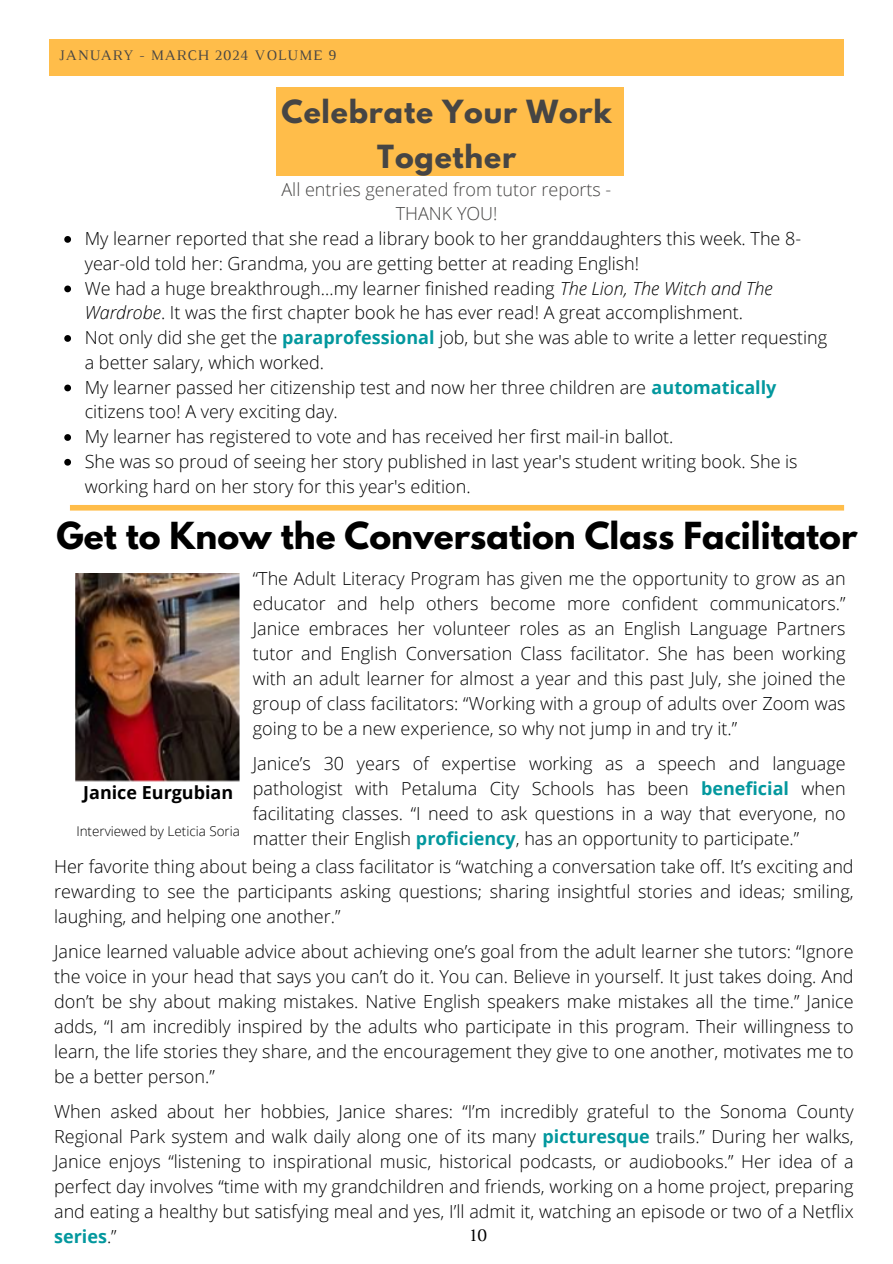
<style>
.page{position:relative;width:893px;height:1264px;background:#fff}
.page>*{position:absolute;margin:0;border:0;box-sizing:border-box;transform-origin:0 0}
.t1{font:700 33px "League Spartan";color:#000}
.t2{font:700 28.2px/44.8px "League Spartan";letter-spacing:.03em;color:#464544;text-align:center}
.t3{font:300 18px/25px "Open Sans";color:#000}
.t4{font:300 18px "Open Sans";color:#464544}
.t5{font:700 18px "Open Sans";color:#000}
.t6{font:18px "Luthier";color:#000}
.t7{font:14.85px "Luthier";letter-spacing:.06em;color:#464544}
.t8{font:300 13.5px "Open Sans";color:#000}
.s1{font-style:italic}
.s2{font-weight:700;color:#03989e}
</style>
<div class="page">
<div style="left:49px;top:39px;width:795px;height:36px;background:#ffbd4a"></div>
<div style="left:276px;top:87px;width:348px;height:89px;background:#ffbd4a"></div>
<div style="left:70px;top:505px;width:774px;height:5px;background:#ffbd4a"></div>
<img style="left:75px;top:573px;width:165px;height:209px">
<svg style="left:64px;top:236px;width:7px;height:7px"></svg>
<svg style="left:64px;top:285px;width:7px;height:7px"></svg>
<svg style="left:64px;top:335px;width:7px;height:7px"></svg>
<svg style="left:64px;top:384px;width:7px;height:7px"></svg>
<svg style="left:64px;top:434px;width:7px;height:7px"></svg>
<svg style="left:64px;top:459px;width:7px;height:6px"></svg>
<p class="t7" style="left:59px;top:50px;width:279px">JANUARY - MARCH 2024 VOLUME 9</p>
<p class="t2" style="left:281px;top:93px;width:332px">Celebrate Your Work<br>Together</p>
<p class="t4" style="left:281px;top:176px;width:331px">All entries generated from tutor reports -</p>
<p class="t4" style="left:396px;top:201px;width:103px">THANK YOU!</p>
<p class="t3" style="left:85px;top:226px;width:717px">My learner reported that she read a library book to her granddaughters this week. The 8- year-old told her: Grandma, you are getting better at reading English!</p>
<p class="t3" style="left:85px;top:275px;width:689px">We had a huge breakthrough…my learner finished reading <span class="s1">The Lion, The Witch and The<br>Wardrobe</span>. It was the first chapter book he has ever read! A great accomplishment.</p>
<p class="t3" style="left:85px;top:325px;width:744px">Not only did she get the <span class="s2">paraprofessional</span> job, but she was able to write a letter requesting a better salary, which worked.</p>
<p class="t3" style="left:85px;top:374px;width:693px">My learner passed her citizenship test and now her three children are <span class="s2">automatically </span>citizens too! A very exciting day.</p>
<p class="t3" style="left:85px;top:423px;width:590px">My learner has registered to vote and has received her first mail-in ballot.</p>
<p class="t3" style="left:85px;top:448px;width:714px">She was so proud of seeing her story published in last year's student writing book. She is working hard on her story for this year's edition.</p>
<p class="t1" style="left:56px;top:519px;width:802px">Get to Know the Conversation Class Facilitator</p>
<p class="t3" style="left:253px;top:565px;width:594px;text-align:justify">“The Adult Literacy Program has given me the opportunity to grow as an educator and help others become more confident communicators.” Janice embraces her volunteer roles as an English Language Partners tutor and English Conversation Class facilitator. She has been working with an adult learner for almost a year and this past July, she joined the group of class facilitators: “Working with a group of adults over Zoom was going to be a new experience, so why not jump in and try it.”</p>
<p class="t3" style="left:253px;top:750px;width:594px;text-align:justify">Janice’s 30 years of expertise working as a speech and language pathologist with Petaluma City Schools has been <span class="s2">beneficial</span> when facilitating classes. “I need to ask questions in a way that everyone, no matter their English <span class="s2">proficiency</span>, has an opportunity to participate.”</p>
<p class="t3" style="left:54px;top:853px;width:801px;text-align:justify">Her favorite thing about being a class facilitator is “watching a conversation take off. It’s exciting and rewarding to see the participants asking questions; sharing insightful stories and ideas; smiling, laughing, and helping one another.”</p>
<p class="t3" style="left:54px;top:938px;width:801px;text-align:justify">Janice learned valuable advice about achieving one’s goal from the adult learner she tutors: “Ignore the voice in your head that says you can’t do it. You can. Believe in yourself. It just takes doing. And don’t be shy about making mistakes. Native English speakers make mistakes all the time.” Janice adds, “I am incredibly inspired by the adults who participate in this program. Their willingness to learn, the life stories they share, and the encouragement they give to one another, motivates me to be a better person.”</p>
<p class="t3" style="left:54px;top:1098px;width:801px;text-align:justify">When asked about her hobbies, Janice shares: “I’m incredibly grateful to the Sonoma County Regional Park system and walk daily along one of its many <span class="s2">picturesque</span> trails.” During her walks, Janice enjoys “listening to inspirational music, historical podcasts, or audiobooks.” Her idea of a perfect day involves “time with my grandchildren and friends, working on a home project, preparing and eating a healthy but satisfying meal and yes, I’ll admit it, watching an episode or two of a Netflix <span class="s2">series</span>.”</p>
<p class="t5" style="left:83px;top:779px;width:151px">Janice Eurgubian</p>
<p class="t8" style="left:76px;top:821px;width:165px">Interviewed by Leticia Soria</p>
<p class="t6" style="left:470px;top:1228px;width:18px">10</p>
</div>
